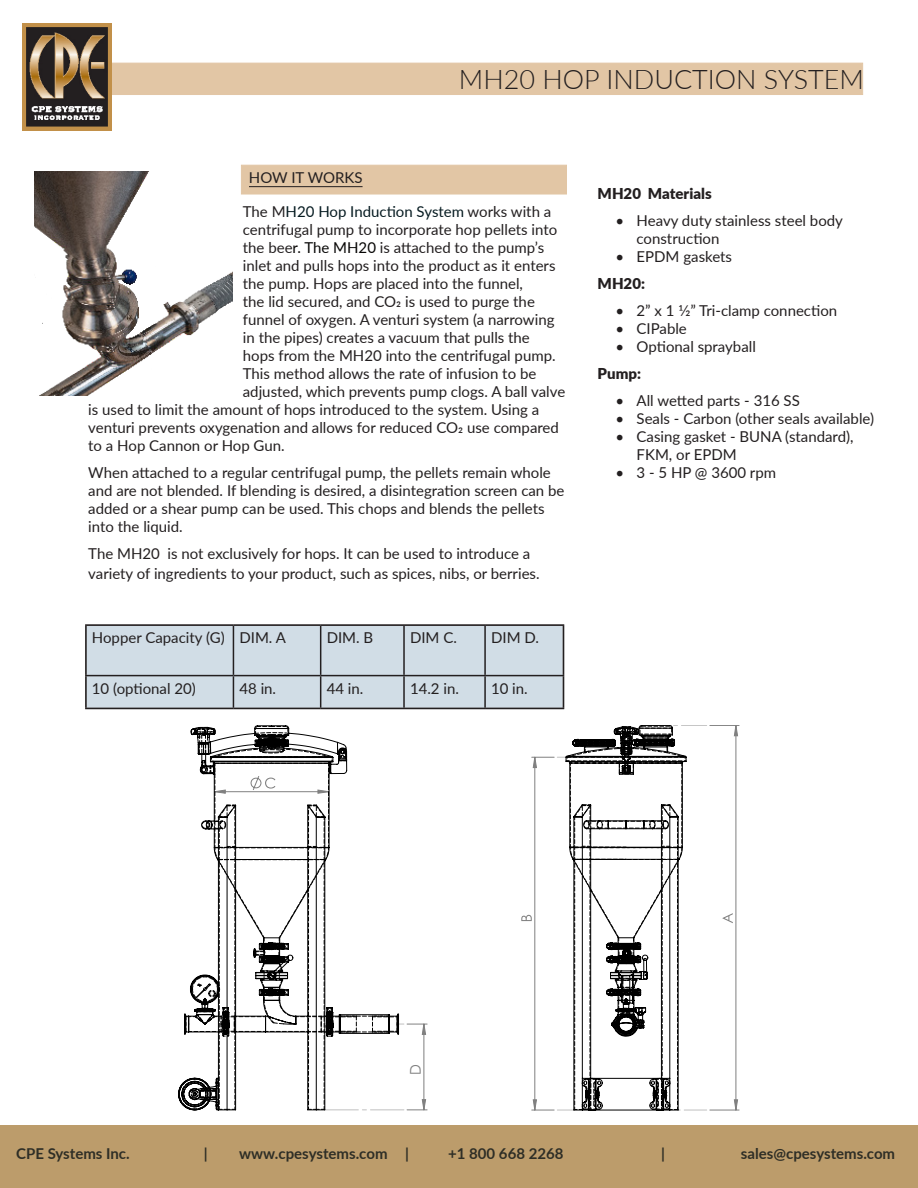
<style>
.page{position:relative;width:918px;height:1188px;background:#fff}
.page>*{position:absolute;margin:0;border:0;box-sizing:border-box;transform-origin:0 0}
.Subtitle{font:300 27px "Lato";color:#231f20}
.Header_3{font:15px/18px "Lato";color:#231f20}
.t1{font:700 15px "Lato";color:#2e2e26}
.t2{font:15px "Lato";color:#061b21}
.Header_4{font:900 15px "Lato";color:#231f20}
.t3{font:14.85px "Century Gothic";color:#808080}
.s1{color:#231f20}
.s2{color:#070605}
</style>
<div class="page">
<div style="left:0;top:1125px;width:918px;height:63px;background:#bc9c6b"></div>
<div style="left:41px;top:63px;width:822px;height:32px;background:#e2c6a5"></div>
<img style="left:23px;top:23px;width:89px;height:108px">
<div style="left:86px;top:625px;width:477px;height:83px;background:#d1dde6"></div>
<div style="left:241px;top:165px;width:326px;height:30px;background:#e2c6a5"></div>
<hr style="left:249px;top:186px;width:114px;height:1px;background:#231f20">
<hr style="left:85px;top:624px;width:148px;height:2px;background:#231f20">
<hr style="left:85px;top:626px;width:2px;height:49px;background:#231f20">
<hr style="left:233px;top:624px;width:88px;height:2px;background:#231f20">
<hr style="left:233px;top:626px;width:1px;height:49px;background:#231f20">
<hr style="left:321px;top:624px;width:83px;height:2px;background:#231f20">
<hr style="left:320px;top:626px;width:1px;height:49px;background:#231f20">
<hr style="left:404px;top:624px;width:81px;height:2px;background:#231f20">
<hr style="left:403px;top:626px;width:2px;height:49px;background:#231f20">
<hr style="left:485px;top:624px;width:79px;height:2px;background:#231f20">
<hr style="left:484px;top:626px;width:2px;height:49px;background:#231f20">
<hr style="left:563px;top:626px;width:1px;height:49px;background:#231f20">
<hr style="left:85px;top:675px;width:148px;height:1px;background:#231f20">
<hr style="left:85px;top:676px;width:2px;height:32px;background:#231f20">
<hr style="left:233px;top:675px;width:88px;height:1px;background:#231f20">
<hr style="left:233px;top:676px;width:1px;height:32px;background:#231f20">
<hr style="left:321px;top:675px;width:83px;height:1px;background:#231f20">
<hr style="left:320px;top:676px;width:1px;height:32px;background:#231f20">
<hr style="left:404px;top:675px;width:81px;height:1px;background:#231f20">
<hr style="left:403px;top:676px;width:2px;height:32px;background:#231f20">
<hr style="left:485px;top:675px;width:79px;height:1px;background:#231f20">
<hr style="left:484px;top:676px;width:2px;height:32px;background:#231f20">
<hr style="left:563px;top:676px;width:1px;height:32px;background:#231f20">
<hr style="left:85px;top:708px;width:148px;height:1px;background:#231f20">
<hr style="left:233px;top:708px;width:88px;height:1px;background:#231f20">
<hr style="left:321px;top:708px;width:83px;height:1px;background:#231f20">
<hr style="left:404px;top:708px;width:81px;height:1px;background:#231f20">
<hr style="left:485px;top:708px;width:79px;height:1px;background:#231f20">
<svg style="left:178px;top:726px;width:249px;height:385px"></svg>
<svg style="left:521px;top:726px;width:218px;height:385px"></svg>
<img style="left:34px;top:171px;width:198px;height:224px">
<p class="Header_3" style="left:249px;top:168px;width:115px">HOW IT WORKS</p>
<p class="Subtitle" style="left:459px;top:61px;width:407px">MH20 HOP INDUCTION SYSTEM</p>
<p class="t2" style="left:243px;top:201px;width:310px"><span class="s1">The M</span>H20 Hop Induction System <span class="s1">works with a</span></p>
<p class="Header_3" style="left:243px;top:220px;width:316px">centrifugal pump to incorporate hop pellets into</p>
<p class="Header_3" style="left:243px;top:238px;width:303px">the bee<span class="s2">r. The MH20</span> is attached to the pump’s</p>
<p class="Header_3" style="left:243px;top:256px;width:314px">inlet and pulls hops into the product as it enters</p>
<p class="Header_3" style="left:243px;top:274px;width:282px">the pump. Hops are placed into the funnel,</p>
<p class="Header_3" style="left:243px;top:292px;width:294px">the lid secured, and CO2 is used to purge the</p>
<p class="Header_3" style="left:243px;top:310px;width:313px">funnel of oxygen. A venturi system (a narrowing</p>
<p class="Header_3" style="left:243px;top:328px;width:289px">in the pipes) creates a vacuum that pulls the</p>
<p class="Header_3" style="left:243px;top:346px;width:314px">hops from the MH20 into the centrifugal pump.</p>
<p class="Header_3" style="left:243px;top:364px;width:295px">This method allows the rate of infusion to be</p>
<p class="Header_3" style="left:243px;top:382px;width:324px">adjusted, which prevents pump clogs. A ball valve</p>
<p class="Header_3" style="left:88px;top:400px;width:453px">is used to limit the amount of hops introduced to the system. Using a</p>
<p class="Header_3" style="left:88px;top:418px;width:472px">venturi prevents oxygenation and allows for reduced CO2 use compared</p>
<p class="Header_3" style="left:88px;top:436px;width:198px">to a Hop Cannon or Hop Gun.</p>
<p class="Header_3" style="left:88px;top:463px;width:478px">When attached to a regular centrifugal pump, the pellets remain whole and are not blended. If blending is desired, a disintegration screen can be added or a shear pump can be used. This chops and blends the pellets into the liquid.</p>
<p class="Header_3" style="left:88px;top:543px;width:453px;line-height:19.8px">The MH20 is not exclusively for hops. It can be used to introduce a variety of ingredients to your product, such as spices, nibs, or berries.</p>
<p class="Header_3" style="left:92px;top:628px;width:134px">Hopper Capacity (G)</p>
<p class="Header_3" style="left:239px;top:628px;width:48px">DIM. A</p>
<p class="Header_3" style="left:327px;top:628px;width:48px">DIM. B</p>
<p class="Header_3" style="left:410px;top:628px;width:48px">DIM C.</p>
<p class="Header_3" style="left:491px;top:628px;width:49px">DIM D.</p>
<p class="Header_3" style="left:92px;top:679px;width:105px">10 (optional 20)</p>
<p class="Header_3" style="left:239px;top:679px;width:38px">48 in.</p>
<p class="Header_3" style="left:327px;top:679px;width:38px">44 in.</p>
<p class="Header_3" style="left:410px;top:679px;width:50px">14.2 in.</p>
<p class="Header_3" style="left:491px;top:679px;width:38px">10 in.</p>
<p class="Header_4" style="left:598px;top:182px;width:116px">MH20 Materials</p>
<p class="Header_3" style="left:637px;top:211px;width:208px;text-indent:-21px">• Heavy duty stainless steel body construction</p>
<p class="Header_3" style="left:616px;top:247px;width:118px">• EPDM gaskets</p>
<p class="Header_4" style="left:598px;top:272px;width:49px">MH20:</p>
<p class="Header_3" style="left:616px;top:301px;width:223px">• 2” x 1 1/2” Tri-clamp connection</p>
<p class="Header_3" style="left:616px;top:319px;width:73px">• CIPable</p>
<p class="Header_3" style="left:616px;top:337px;width:142px">• Optional sprayball</p>
<p class="Header_4" style="left:598px;top:362px;width:45px">Pump:</p>
<p class="Header_3" style="left:616px;top:391px;width:186px">• All wetted parts - 316 SS</p>
<p class="Header_3" style="left:616px;top:409px;width:260px">• Seals - Carbon (other seals available)</p>
<p class="Header_3" style="left:637px;top:427px;width:218px;text-indent:-21px">• Casing gasket - BUNA (standard),<br>FKM, or EPDM</p>
<p class="Header_3" style="left:616px;top:463px;width:162px">• 3 - 5 HP @ 3600 rpm</p>
<p class="t3" style="left:405px;top:1075px;width:12px;rotate:-90deg">D</p>
<p class="t1" style="left:16px;top:1142px;width:115px">CPE Systems Inc.</p>
<p class="t1" style="left:204px;top:1142px;width:5px">|</p>
<p class="t1" style="left:239px;top:1142px;width:171px">www.cpesystems.com |</p>
<p class="t1" style="left:448px;top:1142px;width:117px">+1 800 668 2268</p>
<p class="t1" style="left:661px;top:1142px;width:5px">|</p>
<p class="t1" style="left:741px;top:1142px;width:156px">sales@cpesystems.com</p>
</div>
